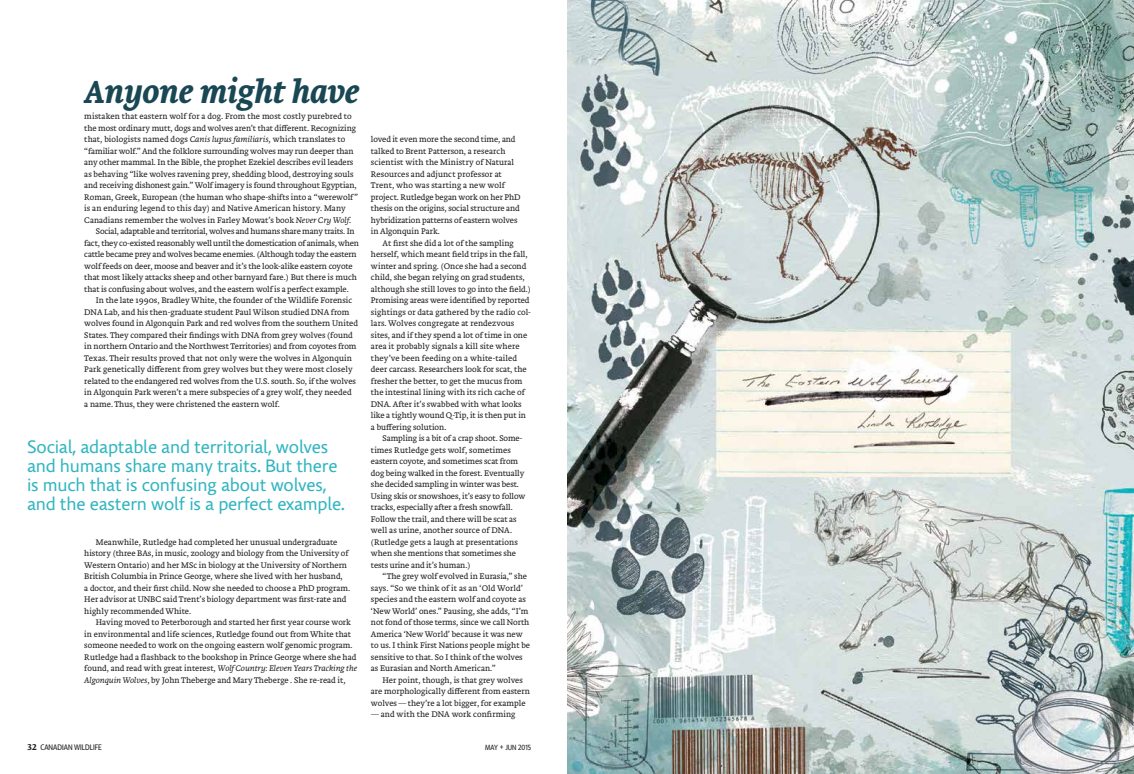
<style>
.page{position:relative;width:1134px;height:774px;background:#fff}
.page>*{position:absolute;margin:0;border:0;box-sizing:border-box;transform-origin:0 0}
.t1{font:italic 700 33px "Brioni Text Std";letter-spacing:-.01em;color:#1a4754}
.t2{font:18px/19px "Comenia Sans";letter-spacing:-.01em;color:#31b5c1}
.t3{font:300 8.5px/11.5px "Brioni Text Std";color:#231f20}
.t4{font:300 8.5px "Brioni Text Std";letter-spacing:-.02em;color:#231f20}
.t5{font:300 8.5px "Brioni Text Std";letter-spacing:-.025em;color:#231f20}
.t6{font:8px "Comenia Sans Cond";color:#231f20}
.t7{font:7.5px "Comenia Sans Cond";color:#231f20}
.s1{font-style:italic}
.s2{font-family:"Brioni Text Std";font-weight:700;font-size:9px}
</style>
<div class="page">
<img style="left:567px;top:0;width:567px;height:774px">
<h1 class="t1" style="left:84px;top:70px;width:277px">Anyone might have</h1>
<p class="t3" style="left:84px;top:111px;width:269px">mistaken that eastern wolf for a dog. From the most costly purebred to</p>
<p class="t3" style="left:84px;top:122px;width:273px">the most ordinary mutt, dogs and wolves aren’t that different. Recognizing</p>
<p class="t3" style="left:84px;top:134px;width:263px">that, biologists named dogs <span class="s1">Canis lupus familiaris</span>, which translates to</p>
<p class="t3" style="left:84px;top:145px;width:271px">“familiar wolf.” And the folklore surrounding wolves may run deeper than</p>
<p class="t3" style="left:84px;top:157px;width:271px">any other mammal. In the Bible, the prophet Ezekiel describes evil leaders</p>
<p class="t3" style="left:84px;top:168px;width:271px">as behaving “like wolves ravening prey, shedding blood, destroying souls</p>
<p class="t3" style="left:84px;top:180px;width:274px">and receiving dishonest gain.” Wolf imagery is found throughout Egyptian,</p>
<p class="t3" style="left:84px;top:191px;width:275px">Roman, Greek, European (the human who shape-shifts into a “werewolf”</p>
<p class="t3" style="left:84px;top:203px;width:263px">is an enduring legend to this day) and Native American history. Many</p>
<p class="t3" style="left:84px;top:214px;width:268px">Canadians remember the wolves in Farley Mowat’s book <span class="s1">Never Cry Wolf</span>.</p>
<p class="t4" style="left:96px;top:226px;width:260px">Social, adaptable and territorial, wolves and humans share many traits. In</p>
<p class="t5" style="left:84px;top:237px;width:276px">fact, they co-existed reasonably well until the domestication of animals, when</p>
<p class="t4" style="left:84px;top:249px;width:274px">cattle became prey and wolves became enemies. (Although today the eastern</p>
<p class="t3" style="left:84px;top:260px;width:270px">wolf feeds on deer, moose and beaver and it’s the look-alike eastern coyote</p>
<p class="t3" style="left:84px;top:272px;width:274px">that most likely attacks sheep and other barnyard fare.) But there is much</p>
<p class="t3" style="left:84px;top:283px;width:266px">that is confusing about wolves, and the eastern wolf is a perfect example.</p>
<p class="t3" style="left:96px;top:295px;width:258px">In the late 1990s, Bradley White, the founder of the Wildlife Forensic</p>
<p class="t3" style="left:84px;top:306px;width:267px">DNA Lab, and his then-graduate student Paul Wilson studied DNA from</p>
<p class="t3" style="left:84px;top:318px;width:275px">wolves found in Algonquin Park and red wolves from the southern United</p>
<p class="t3" style="left:84px;top:329px;width:270px">States. They compared their findings with DNA from grey wolves (found</p>
<p class="t3" style="left:84px;top:341px;width:274px">in northern Ontario and the Northwest Territories) and from coyotes from</p>
<p class="t3" style="left:84px;top:352px;width:269px">Texas. Their results proved that not only were the wolves in Algonquin</p>
<p class="t3" style="left:84px;top:364px;width:270px">Park genetically different from grey wolves but they were most closely</p>
<p class="t3" style="left:84px;top:375px;width:273px">related to the endangered red wolves from the U.S. south. So, if the wolves</p>
<p class="t3" style="left:84px;top:387px;width:269px">in Algonquin Park weren’t a mere subspecies of a grey wolf, they needed</p>
<p class="t3" style="left:84px;top:398px;width:197px">a name. Thus, they were christened the eastern wolf.</p>
<h2 class="t2" style="left:27px;top:438px;width:320px">Social, adaptable and territorial, wolves and humans share many traits. But there is much that is confusing about wolves, and the eastern wolf is a perfect example.</h2>
<p class="t3" style="left:84px;top:536px;width:267px;text-indent:12px">Meanwhile, Rutledge had completed her unusual undergraduate history (three BAs, in music, zoology and biology from the University of Western Ontario) and her MSc in biology at the University of Northern British Columbia in Prince George, where she lived with her husband,<br>a doctor, and their first child. Now she needed to choose a PhD program.<br>Her advisor at UNBC said Trent’s biology department was first-rate and highly recommended White.</p>
<p class="t3" style="left:84px;top:617px;width:274px;text-indent:12px">Having moved to Peterborough and started her first year course work in environmental and life sciences, Rutledge found out from White that someone needed to work on the ongoing eastern wolf genomic program.<br>Rutledge had a flashback to the bookshop in Prince George where she had found, and read with great interest, <span class="s1">Wolf Country: Eleven Years Tracking the Algonquin Wolves</span>, by John Theberge and Mary Theberge . She re-read it,</p>
<p class="t3" style="left:371px;top:134px;width:151px">loved it even more the second time, and talked to Brent Patterson, a research scientist with the Ministry of Natural Resources and adjunct professor at Trent, who was starting a new wolf project. Rutledge began work on her PhD thesis on the origins, social structure and hybridization patterns of eastern wolves in Algonquin Park.</p>
<p class="t3" style="left:371px;top:237px;width:162px;text-indent:12px">At first she did a lot of the sampling herself, which meant field trips in the fall, winter and spring. (Once she had a second child, she began relying on grad students, although she still loves to go into the field.)<br>Promising areas were identified by reported sightings or data gathered by the radio col&shy;lars. Wolves congregate at rendezvous sites, and if they spend a lot of time in one area it probably signals a kill site where they’ve been feeding on a white-tailed deer carcass. Researchers look for scat, the fresher the better, to get the mucus from the intestinal lining with its rich cache of DNA. After it’s swabbed with what looks like a tightly wound Q-Tip, it is then put in a buffering solution.</p>
<p class="t3" style="left:371px;top:433px;width:156px;text-indent:12px">Sampling is a bit of a crap shoot. Some&shy;times Rutledge gets wolf, sometimes eastern coyote, and sometimes scat from dog being walked in the forest. Eventually she decided sampling in winter was best.<br>Using skis or snowshoes, it’s easy to follow tracks, especially after a fresh snowfall.<br>Follow the trail, and there will be scat as well as urine, another source of DNA. (Rutledge gets a laugh at presentations when she mentions that sometimes she tests urine and it’s human.)</p>
<p class="t3" style="left:371px;top:571px;width:161px;text-indent:12px">“The grey wolf evolved in Eurasia,” she says. “So we think of it as an ‘Old World’ species and the eastern wolf and coyote as ‘New World’ ones.” Pausing, she adds, “I’m not fond of those terms, since we call North America ‘New World’ because it was new to us. I think First Nations people might be sensitive to that. So I think of the wolves as Eurasian and North American.”</p>
<p class="t3" style="left:371px;top:674px;width:161px;text-indent:12px">Her point, though, is that grey wolves are morphologically different from eastern wolves—they’re a lot bigger, for example —and with the DNA work confirming</p>
<p class="t6" style="left:27px;top:742px;width:76px"><span class="s2">32</span> CANADIAN WILDLIFE</p>
<p class="t7" style="left:485px;top:742px;width:47px">MAY + JUN 2015</p>
</div>
